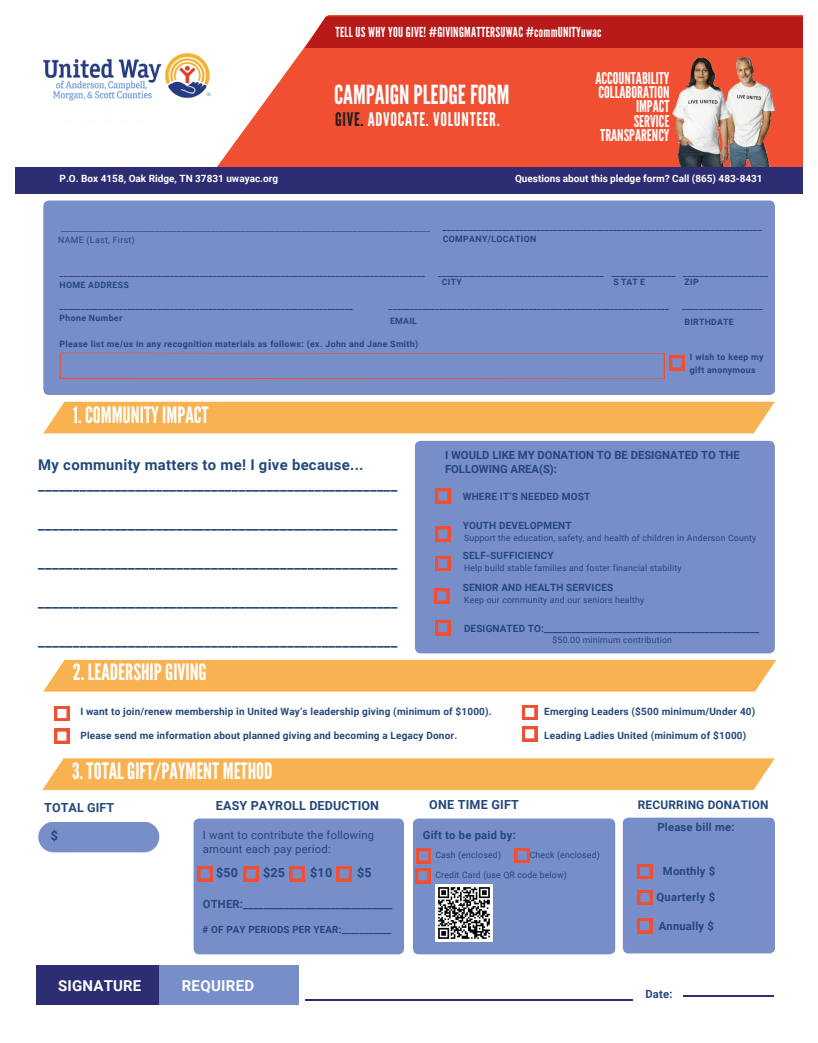
<style>
.page{position:relative;width:818px;height:1043px;background:#fff}
.page>*{position:absolute;margin:0;border:0;box-sizing:border-box;transform-origin:0 0}
.t1{font:26.25px "League Gothic";color:#fff}
.t2{font:22.5px "League Gothic";color:#fff}
.t3{font:18.75px "League Gothic";letter-spacing:.04em;color:#fff}
.t4{font:16.25px/14px "League Gothic";color:#fff;text-align:right}
.t5{font:700 15px "Roboto";letter-spacing:.015em;color:#fff}
.t6{font:700 14.88px/19.5px "Roboto";letter-spacing:.02em;color:#24487b}
.t7{font:13.75px "League Gothic";letter-spacing:.02em;color:#fff}
.t8{font:700 12.5px "Roboto";letter-spacing:.01em;color:#24487b}
.t9{font:700 11.88px "Roboto";letter-spacing:.015em;color:#24487b}
.t10{font:700 11.25px/14px "Roboto";letter-spacing:.015em;color:#24487b}
.t11{font:11.25px/14px "Roboto";letter-spacing:.02em;color:#24487b}
.t12{font:700 10px "Roboto";letter-spacing:.02em;color:#24487b}
.t13{font:700 10px "Roboto";color:#fff}
.t14{font:700 9.88px "Roboto";letter-spacing:.015em;color:#24487b}
.t15{font:700 8.75px/12.2px "Roboto";letter-spacing:.04em;color:#24487b}
.t16{font:8.75px "Roboto";letter-spacing:.02em;color:#24487b}
.t17{font:8.75px/12.2px "Roboto";letter-spacing:.04em;color:#24487b}
.s1{color:#231f20}
</style>
<div class="page">
<svg style="left:217px;top:15px;width:585px;height:152px;background:#f15f44"></svg>
<img style="left:672px;top:58px;width:102px;height:109px">
<div style="left:42px;top:758px;width:732px;height:32px;background:#f9b252"></div>
<div style="left:43px;top:200px;width:732px;height:195px;background:#788ec8;border-radius:6px"></div>
<div style="left:415px;top:441px;width:359px;height:212px;background:#788ec8;border-radius:6px"></div>
<div style="left:16px;top:167px;width:786px;height:27px;background:#2d2d73"></div>
<div style="left:43px;top:402px;width:731px;height:31px;background:#f9b252"></div>
<div style="left:43px;top:660px;width:733px;height:31px;background:#f9b252"></div>
<div style="left:193px;top:818px;width:211px;height:136px;background:#788ec8;border-radius:6px"></div>
<div style="left:413px;top:818px;width:202px;height:136px;background:#788ec8;border-radius:6px"></div>
<div style="left:622px;top:817px;width:153px;height:136px;background:#788ec8;border-radius:6px"></div>
<div style="left:0;top:0;width:256px;height:33px;background:#fff"></div>
<img style="left:43px;top:33px;width:193px;height:109px">
<div style="left:38px;top:821px;width:121px;height:31px;background:#788ec8;border-radius:15px"></div>
<div style="left:37px;top:965px;width:132px;height:39px;background:#2d2d73"></div>
<div style="left:159px;top:965px;width:140px;height:39px;background:#788ec8"></div>
<hr style="left:305px;top:999px;width:327px;height:1px;background:#2d2d73">
<hr style="left:683px;top:994px;width:135px;height:2px;background:#2d2d73">
<div style="left:774px;top:961px;width:44px;height:64px;background:#fff"></div>
<svg style="left:637px;top:864px;width:15px;height:14px"></svg>
<svg style="left:637px;top:890px;width:15px;height:15px"></svg>
<svg style="left:637px;top:918px;width:15px;height:15px"></svg>
<svg style="left:515px;top:848px;width:14px;height:14px"></svg>
<svg style="left:415px;top:848px;width:16px;height:35px"></svg>
<svg style="left:337px;top:866px;width:14px;height:15px"></svg>
<svg style="left:290px;top:866px;width:14px;height:15px"></svg>
<svg style="left:244px;top:866px;width:14px;height:15px"></svg>
<svg style="left:198px;top:866px;width:14px;height:15px"></svg>
<svg style="left:60px;top:352px;width:624px;height:27px"></svg>
<svg style="left:435px;top:488px;width:15px;height:15px"></svg>
<svg style="left:435px;top:527px;width:15px;height:14px"></svg>
<svg style="left:435px;top:556px;width:15px;height:15px"></svg>
<svg style="left:434px;top:588px;width:15px;height:15px"></svg>
<svg style="left:435px;top:620px;width:15px;height:15px"></svg>
<div style="left:304px;top:16px;width:498px;height:32px;background:#b81a1a"></div>
<svg style="left:54px;top:706px;width:15px;height:15px"></svg>
<svg style="left:54px;top:728px;width:15px;height:15px"></svg>
<svg style="left:522px;top:705px;width:15px;height:14px"></svg>
<svg style="left:522px;top:726px;width:15px;height:15px"></svg>
<svg style="left:435px;top:892px;width:58px;height:50px"></svg>
<img style="left:435px;top:884px;width:57px;height:57px">
<h3 class="t7" style="left:335px;top:24px;width:267px">TELL US WHY YOU GIVE! #GIVINGMATTERSUWAC #commUNITYuwac</h3>
<p class="t13" style="left:60px;top:172px;width:220px">P.O. Box 4158, Oak Ridge, TN 37831 uwayac.org</p>
<h1 class="t1" style="left:334px;top:79px;width:177px">CAMPAIGNPLEDGE FORM</h1>
<h3 class="t3" style="left:335px;top:109px;width:166px"><span class="s1">GIVE.</span> ADVOCATE. VOLUNTEER.</h3>
<h3 class="t4" style="left:595px;top:72px;width:76px">ACCOUNTABILITY<br>COLLABORATION<br>IMPACT<br>SERVICE<br>TRANSPARENCY</h3>
<p class="t13" style="left:515px;top:172px;width:249px">Questions about this pledge form? Call (865) 483-8431</p>
<p class="t17" style="left:58px;top:222px;width:373px">______________________________________________________________________________________<br>NAME (Last, First)</p>
<p class="t15" style="left:443px;top:221px;width:320px">___________________________________________________________________________<br>COMPANY/LOCATION</p>
<p class="t15" style="left:60px;top:267px;width:367px">______________________________________________________________________________________</p>
<p class="t15" style="left:438px;top:267px;width:331px">_______________________________________ _______________ ____________________</p>
<p class="t15" style="left:60px;top:279px;width:71px">HOME ADDRESS</p>
<p class="t15" style="left:442px;top:276px;width:22px">CITY</p>
<p class="t15" style="left:613px;top:276px;width:33px">S TAT E</p>
<p class="t15" style="left:684px;top:276px;width:16px">ZIP</p>
<p class="t15" style="left:684px;top:316px;width:51px">BIRTHDATE</p>
<p class="t15" style="left:60px;top:300px;width:295px">_____________________________________________________________________</p>
<p class="t15" style="left:388px;top:300px;width:282px">__________________________________________________________________</p>
<p class="t15" style="left:682px;top:300px;width:82px">___________________</p>
<p class="t15" style="left:60px;top:312px;width:64px">Phone Number</p>
<p class="t15" style="left:390px;top:315px;width:28px">EMAIL</p>
<p class="t15" style="left:60px;top:337px;width:360px">Please list me/us in any recognition materials as follows: (ex. John and Jane Smith)</p>
<h2 class="t2" style="left:73px;top:402px;width:137px">1.COMMUNITYIMPACT</h2>
<h3 class="t6" style="left:38px;top:455px;width:360px">My community matters to me! I give because... ____________________________________________________</h3>
<h3 class="t6" style="left:38px;top:514px;width:360px">____________________________________________________</h3>
<h3 class="t6" style="left:38px;top:553px;width:360px">____________________________________________________</h3>
<h3 class="t6" style="left:38px;top:592px;width:360px">____________________________________________________</h3>
<h3 class="t6" style="left:38px;top:631px;width:360px">____________________________________________________</h3>
<h2 class="t2" style="left:73px;top:659px;width:135px">2. LEADERSHIPGIVING</h2>
<p class="t15" style="left:690px;top:351px;width:75px">I wish to keep my gift anonymous</p>
<p class="t10" style="left:445px;top:448px;width:296px">I WOULD LIKE MY DONATION TO BE DESIGNATED TO THE<br>FOLLOWING AREA(S):</p>
<p class="t12" style="left:462px;top:490px;width:129px">WHERE IT’S NEEDED MOST</p>
<p class="t12" style="left:462px;top:520px;width:110px">YOUTH DEVELOPMENT</p>
<p class="t12" style="left:462px;top:550px;width:92px">SELF-SUFFICIENCY</p>
<p class="t12" style="left:462px;top:581px;width:152px">SENIOR AND HEALTH SERVICES</p>
<p class="t16" style="left:464px;top:533px;width:294px">Support the education, safety, and health of children in Anderson County</p>
<p class="t16" style="left:464px;top:563px;width:219px">Help build stable families and foster financial stability</p>
<p class="t16" style="left:464px;top:594px;width:182px">Keep our community and our seniors healthy</p>
<p class="t16" style="left:552px;top:634px;width:121px">$50.00 minimum contribution</p>
<p class="t12" style="left:464px;top:622px;width:297px">DESIGNATED TO:_______________________________________________</p>
<p class="t12" style="left:80px;top:705px;width:413px">I want to join/renew membership in United Way’s leadership giving (minimum of $1000).</p>
<p class="t12" style="left:80px;top:729px;width:378px">Please send me information about planned giving and becoming a Legacy Donor.</p>
<h2 class="t2" style="left:72px;top:757px;width:202px">3.TOTALGIFT/PAYMENT METHOD</h2>
<p class="t12" style="left:544px;top:705px;width:213px">Emerging Leaders ($500 minimum/Under 40)</p>
<p class="t12" style="left:544px;top:729px;width:204px">Leading Ladies United (minimum of $1000)</p>
<h3 class="t8" style="left:44px;top:800px;width:71px">TOTAL GIFT</h3>
<h3 class="t8" style="left:51px;top:828px;width:9px">$</h3>
<h3 class="t8" style="left:216px;top:798px;width:165px">EASY PAYROLL DEDUCTION</h3>
<h3 class="t8" style="left:429px;top:797px;width:91px">ONE TIME GIFT</h3>
<h3 class="t9" style="left:638px;top:798px;width:132px">RECURRING DONATION</h3>
<p class="t11" style="left:203px;top:828px;width:173px">I want to contribute the following amount each pay period:</p>
<p class="t10" style="left:423px;top:828px;width:94px">Gift to be paid by:</p>
<p class="t16" style="left:435px;top:849px;width:67px">Cash (enclosed)</p>
<p class="t16" style="left:529px;top:849px;width:72px">Check (enclosed)</p>
<p class="t16" style="left:435px;top:869px;width:133px">Credit Card (use QR code below)</p>
<h3 class="t8" style="left:216px;top:865px;width:23px">$50</h3>
<h3 class="t8" style="left:263px;top:865px;width:23px">$25</h3>
<h3 class="t8" style="left:310px;top:865px;width:23px">$10</h3>
<h3 class="t8" style="left:357px;top:865px;width:16px">$5</h3>
<p class="t10" style="left:203px;top:897px;width:191px">OTHER:_____________________________</p>
<p class="t14" style="left:203px;top:923px;width:190px"># OF PAY PERIODS PER YEAR:___________</p>
<p class="t10" style="left:657px;top:820px;width:79px">Please bill me:</p>
<p class="t10" style="left:663px;top:864px;width:54px">Monthly $</p>
<p class="t10" style="left:656px;top:890px;width:60px">Quarterly $</p>
<p class="t10" style="left:658px;top:918px;width:57px">Annually $</p>
<h3 class="t5" style="left:58px;top:977px;width:85px">SIGNATURE</h3>
<h3 class="t5" style="left:182px;top:977px;width:74px">REQUIRED</h3>
<p class="t10" style="left:645px;top:986px;width:29px">Date:</p>
</div>
